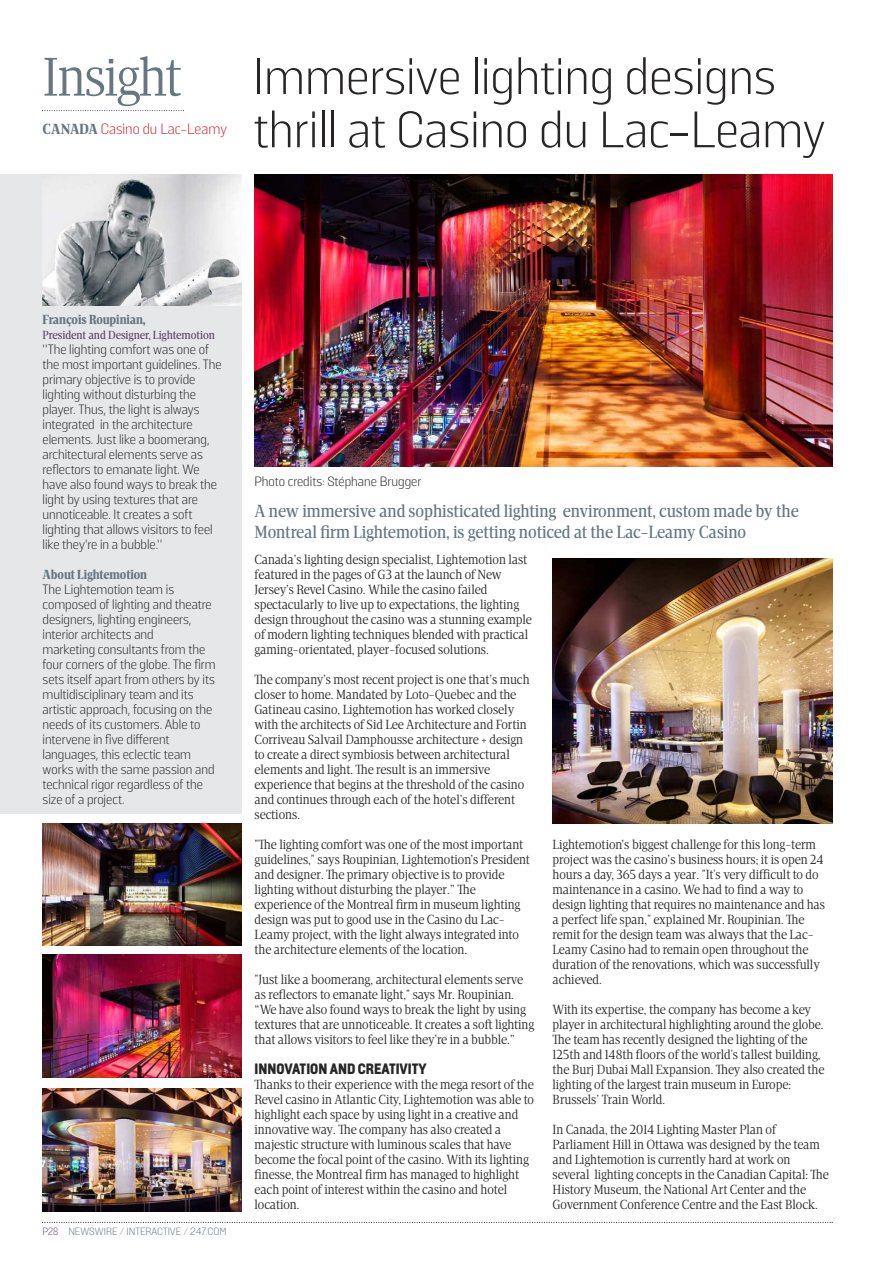
<style>
.page{position:relative;width:893px;height:1263px;background:#fff}
.page>*{position:absolute;margin:0;border:0;box-sizing:border-box;transform-origin:0 0}
.t1{font:55.5px "Apud";letter-spacing:-.035em;color:#657780}
.t2{font:300 51px/53.2px "Solido";color:#272526}
.t3{font:500 18px/21.6px "Apud";color:#657780}
.t4{font:300 15px "Solido";color:#ca262d}
.t5{font:800 15px "Solido";color:#272526;scale:.88 1}
.t6{font:13.5px/15px "Apud";color:#272526}
.t7{font:300 13.5px/15px "Solido";color:#272526}
.t8{font:900 13.5px "Apud";color:#657780}
.t9{font:500 12px "Apud";letter-spacing:-.005em;color:#5f4569}
.t10{font:300 10.5px "Solido";color:#657780}
.s1{font-family:"Apud";font-weight:900;color:#657780}
.s2{color:#5f4569}
</style>
<div class="page">
<svg style="left:42px;top:1222px;width:791px;height:1px"></svg>
<svg style="left:42px;top:110px;width:142px;height:1px"></svg>
<div style="left:0;top:174px;width:242px;height:640px;background:#e6e7e9"></div>
<img style="left:255px;top:174px;width:578px;height:293px">
<img style="left:43px;top:955px;width:199px;height:122px">
<img style="left:43px;top:823px;width:199px;height:122px">
<img style="left:43px;top:1089px;width:199px;height:122px">
<img style="left:43px;top:174px;width:199px;height:131px">
<img style="left:552px;top:558px;width:281px;height:265px">
<h1 class="t1" style="left:43px;top:58px;width:141px">Insight</h1>
<p class="t4" style="left:43px;top:124px;width:186px"><span class="s1">CANADA</span> Casino du Lac-Leamy</p>
<h2 class="t2" style="left:253px;top:55px;width:573px">Immersive lighting designs thrill at Casino du Lac-Leamy</h2>
<p class="t8" style="left:43px;top:315px;width:105px">François Roupinian,</p>
<p class="t9" style="left:43px;top:331px;width:174px">President and Designer, Lightemotion</p>
<p class="t7" style="left:43px;top:343px;width:181px">"The lighting comfort was one of the most important guidelines. The primary objective is to provide lighting without disturbing the player. Thus, the light is always integrated in the architecture elements. Just like a boomerang, architectural elements serve as reflectors to emanate light. We have also found ways to break the light by using textures that are unnoticeable. It creates a soft lighting that allows visitors to feel like they’re in a bubble.”</p>
<p class="t8" style="left:43px;top:570px;width:106px">About Lightemotion</p>
<p class="t7" style="left:43px;top:583px;width:175px">The Lightemotion team is composed of lighting and theatre designers, lighting engineers, interior architects and<br>marketing consultants from the four corners of the globe. The firm sets itself apart from others by its multidisciplinary team and its artistic approach, focusing on the needs of its customers. Able to intervene in five different languages, this eclectic team works with the same passion and technical rigor regardless of the size of a project.</p>
<p class="t10" style="left:43px;top:1228px;width:185px"><span class="s2">P28</span> NEWSWIRE <span class="s2">/</span> INTERACTIVE <span class="s2">/</span> 247.COM</p>
<p class="t7" style="left:255px;top:475px;width:168px">Photo credits: Stéphane Brugger</p>
<h3 class="t3" style="left:255px;top:501px;width:546px">A new immersive and sophisticated lighting environment, custom made by the<br>Montreal firm Lightemotion, is getting noticed at the Lac-Leamy Casino</h3>
<p class="t6" style="left:255px;top:553px;width:279px">Canada’s lighting design specialist, Lightemotion last featured in the pages of G3 at the launch of New Jersey’s Revel Casino. While the casino failed spectacularly to live up to expectations, the lighting design throughout the casino was a stunning example of modern lighting techniques blended with practical gaming-orientated, player-focused solutions.</p>
<p class="t6" style="left:255px;top:673px;width:276px">The company’s most recent project is one that’s much closer to home. Mandated by Loto-Quebec and the Gatineau casino, Lightemotion has worked closely with the architects of Sid Lee Architecture and Fortin Corriveau Salvail Damphousse architecture + design to create a direct symbiosis between architectural elements and light. The result is an immersive experience that begins at the threshold of the casino and continues through each of the hotel’s different sections.</p>
<p class="t6" style="left:255px;top:838px;width:277px">"The lighting comfort was one of the most important guidelines," says Roupinian, Lightemotion’s President and designer. The primary objective is to provide lighting without disturbing the player.” The experience of the Montreal firm in museum lighting design was put to good use in the Casino du Lac-Leamy project, with the light always integrated into the architecture elements of the location.</p>
<p class="t6" style="left:255px;top:973px;width:281px">"Just like a boomerang, architectural elements serve as reflectors to emanate light," says Mr. Roupinian. “We have also found ways to break the light by using textures that are unnoticeable. It creates a soft lighting that allows visitors to feel like they’re in a bubble.”</p>
<p class="t5" style="left:255px;top:1064px;width:197px">INNOVATION AND CREATIVITY</p>
<p class="t6" style="left:255px;top:1078px;width:281px">Thanks to their experience with the mega resort of the Revel casino in Atlantic City, Lightemotion was able to highlight each space by using light in a creative and innovative way. The company has also created a majestic structure with luminous scales that have become the focal point of the casino. With its lighting finesse, the Montreal firm has managed to highlight each point of interest within the casino and hotel location.</p>
<p class="t6" style="left:553px;top:838px;width:274px">Lightemotion’s biggest challenge for this long-term project was the casino’s business hours; it is open 24 hours a day, 365 days a year. "It's very difficult to do maintenance in a casino. We had to find a way to design lighting that requires no maintenance and has a perfect life span," explained Mr. Roupinian. The remit for the design team was always that the Lac-Leamy Casino had to remain open throughout the duration of the renovations, which was successfully achieved.</p>
<p class="t6" style="left:553px;top:1003px;width:273px">With its expertise, the company has become a key player in architectural highlighting around the globe.<br>The team has recently designed the lighting of the 125th and 148th floors of the world's tallest building, the Burj Dubai Mall Expansion. They also created the lighting of the largest train museum in Europe:<br>Brussels’ Train World.</p>
<p class="t6" style="left:553px;top:1123px;width:278px">In Canada, the 2014 Lighting Master Plan of Parliament Hill in Ottawa was designed by the team and Lightemotion is currently hard at work on several lighting concepts in the Canadian Capital: The History Museum, the National Art Center and the Government Conference Centre and the East Block.</p>
</div>
